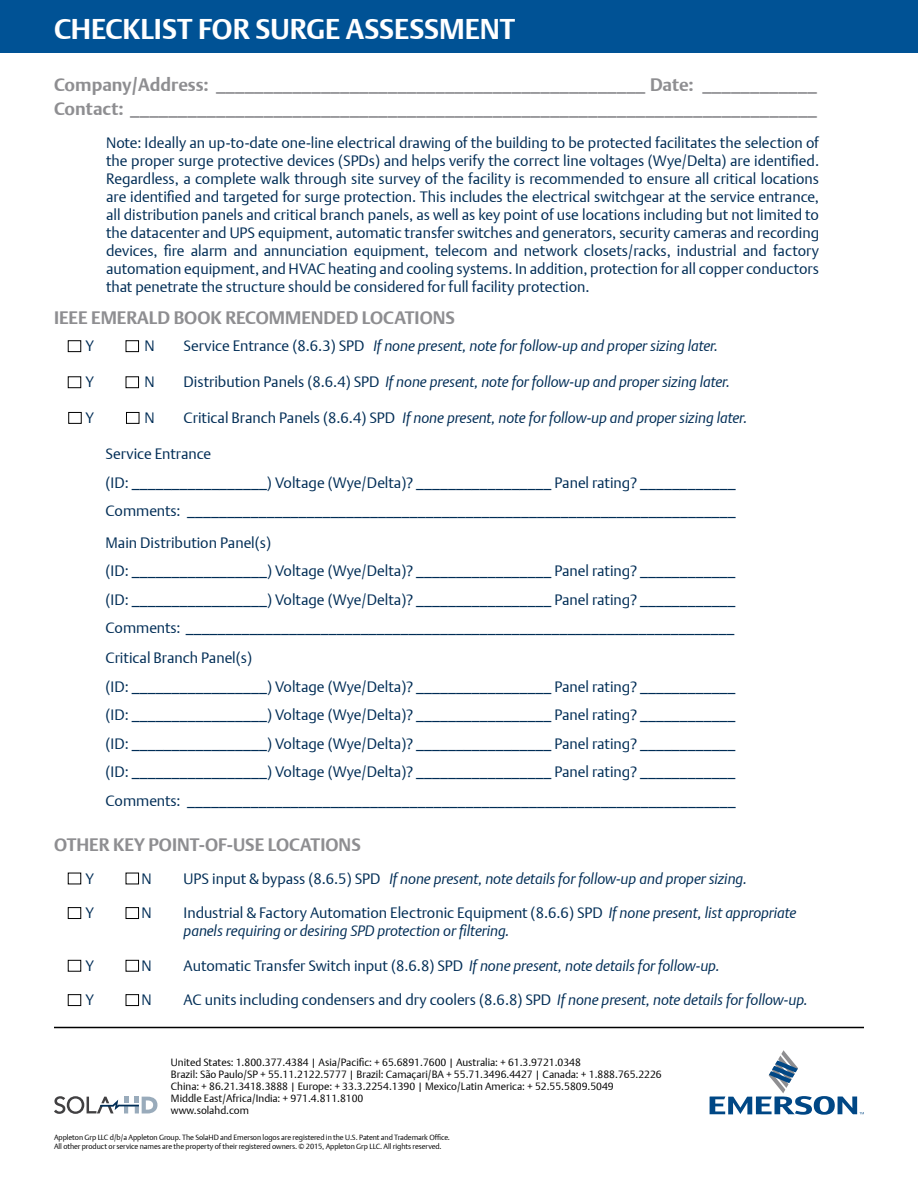
<style>
.page{position:relative;width:918px;height:1188px;background:#fff}
.page>*{position:absolute;margin:0;border:0;box-sizing:border-box;transform-origin:0 0}
.t1{font:700 28.5px "DTL Argo T";color:#fff}
.t2{font:700 18px/24px "DTL Argo T";color:#8e8e91}
.t3{font:15px/28.5px "DTL Argo T Light";color:#002d56}
.t4{font:italic 15px/18px "DTL Argo T Light";letter-spacing:-.005em;color:#002d56}
.t5{font:10.5px/12px "DTL Argo T Light";color:#000}
.t6{font:7.5px/9px "DTL Argo T Light";letter-spacing:-.01em;color:#000}
.s1{font-style:normal}
.s2{font-style:italic}
</style>
<div class="page">
<svg style="left:710px;top:1050px;width:154px;height:65px"></svg>
<hr style="left:54px;top:1027px;width:810px;height:1px;background:#000">
<svg style="left:54px;top:1096px;width:103px;height:18px"></svg>
<div style="left:0;top:0;width:918px;height:53px;background:#005295"></div>
<div style="left:68px;top:341px;width:13px;height:11px;border:1px solid #000"></div>
<div style="left:126px;top:341px;width:13px;height:11px;border:1px solid #000"></div>
<div style="left:68px;top:377px;width:13px;height:11px;border:1px solid #000"></div>
<div style="left:126px;top:377px;width:13px;height:11px;border:1px solid #000"></div>
<div style="left:69px;top:412px;width:12px;height:12px;border:1px solid #000"></div>
<div style="left:126px;top:412px;width:13px;height:12px;border:1px solid #000"></div>
<div style="left:126px;top:873px;width:13px;height:11px;border:1px solid #000"></div>
<div style="left:68px;top:907px;width:13px;height:12px;border:1px solid #000"></div>
<div style="left:126px;top:907px;width:13px;height:12px;border:1px solid #000"></div>
<div style="left:68px;top:960px;width:13px;height:11px;border:1px solid #000"></div>
<div style="left:126px;top:960px;width:13px;height:11px;border:1px solid #000"></div>
<div style="left:68px;top:994px;width:13px;height:12px;border:1px solid #000"></div>
<div style="left:126px;top:994px;width:13px;height:12px;border:1px solid #000"></div>
<h1 class="t1" style="left:54px;top:12px;width:463px">CHECKLIST FOR SURGE ASSESSMENT</h1>
<p class="t2" style="left:54px;top:72px;width:765px">COMPANY/ADDRESS: _____________________________________________ DATE: ____________<br>CONTACT: ________________________________________________________________________</p>
<p class="t3" style="left:106px;top:134px;width:715px;line-height:18px;text-align:justify">Note: Ideally an up-to-date one-line electrical drawing of the building to be protected facilitates the selection of the proper surge protective devices (SPDs) and helps verify the correct line voltages (Wye/Delta) are identified.<br>Regardless, a complete walk through site survey of the facility is recommended to ensure all critical locations are identified and targeted for surge protection. This includes the electrical switchgear at the service entrance, all distribution panels and critical branch panels, as well as key point of use locations including but not limited to the datacenter and UPS equipment, automatic transfer switches and generators, security cameras and recording devices, fire alarm and annunciation equipment, telecom and network closets/racks, industrial and factory automation equipment, and HVAC heating and cooling systems. In addition, protection for all copper conductors that penetrate the structure should be considered for full facility protection.</p>
<p class="t2" style="left:54px;top:305px;width:282px">IEEE EMERALD BOOK RECOMMENDED</p>
<p class="t2" style="left:362px;top:305px;width:95px">LOCATIONS</p>
<p class="t3" style="left:85px;top:332px;width:10px">Y</p>
<p class="t3" style="left:145px;top:332px;width:12px">N</p>
<p class="t4" style="left:184px;top:337px;width:536px"><span class="s1">Service Entrance (8.6.3) SPD</span> If none present, note for follow-up and proper sizing later.</p>
<p class="t3" style="left:85px;top:368px;width:10px">Y</p>
<p class="t3" style="left:145px;top:368px;width:12px">N</p>
<p class="t4" style="left:184px;top:373px;width:548px"><span class="s1">Distribution Panels (8.6.4) SPD</span> If none present, note for follow-up and proper sizing later.</p>
<p class="t3" style="left:85px;top:404px;width:10px">Y</p>
<p class="t3" style="left:145px;top:404px;width:12px">N</p>
<p class="t4" style="left:184px;top:409px;width:565px"><span class="s1">Critical Branch Panels (8.6.4) SPD</span> If none present, note for follow-up and proper sizing later.</p>
<p class="t3" style="left:106px;top:440px;width:632px">Service Entrance<br>(ID: _________________) Voltage (Wye/Delta)? _________________ Panel rating? ____________<br>Comments: _____________________________________________________________________</p>
<p class="t3" style="left:106px;top:528px;width:631px">Main Distribution Panel(s)<br>(ID: _________________) Voltage (Wye/Delta)? _________________ Panel rating? ____________ (ID: _________________) Voltage (Wye/Delta)? _________________ Panel rating? ____________ Comments: _____________________________________________________________________</p>
<p class="t3" style="left:106px;top:644px;width:632px">Critical Branch Panel(s)<br>(ID: _________________) Voltage (Wye/Delta)? _________________ Panel rating? ____________ (ID: _________________) Voltage (Wye/Delta)? _________________ Panel rating? ____________ (ID: _________________) Voltage (Wye/Delta)? _________________ Panel rating? ____________ (ID: _________________) Voltage (Wye/Delta)? _________________ Panel rating? ____________ Comments: _____________________________________________________________________</p>
<p class="t2" style="left:54px;top:832px;width:308px">OTHER KEY POINT-OF-USE LOCATIONS</p>
<p class="t3" style="left:85px;top:864px;width:10px">Y</p>
<p class="t3" style="left:142px;top:864px;width:12px">N</p>
<p class="t4" style="left:184px;top:869px;width:565px"><span class="s1">UPS input &amp; bypass (8.6.5) SPD</span> If none present, note details for follow-up and proper sizing.</p>
<p class="t3" style="left:85px;top:899px;width:10px">Y</p>
<p class="t3" style="left:142px;top:899px;width:12px">N</p>
<p class="t4" style="left:184px;top:904px;width:614px"><span class="s1">Industrial &amp; Factory Automation Electronic Equipment (8.6.6) SPD</span> If none present, list appropriate panels requiring or desiring SPD protection or filtering.</p>
<p class="t3" style="left:85px;top:951px;width:10px">Y</p>
<p class="t3" style="left:142px;top:951px;width:12px">N</p>
<p class="t3" style="left:184px;top:951px;width:538px">Automatic Transfer Switch input (8.6.8) SPD <span class="s2">If none present, note details for follow-up.</span></p>
<p class="t3" style="left:85px;top:986px;width:10px">Y</p>
<p class="t3" style="left:142px;top:986px;width:12px">N</p>
<p class="t3" style="left:184px;top:986px;width:626px">AC units including condensers and dry coolers (8.6.8) SPD <span class="s2">If none present, note details for follow-up.</span></p>
<p class="t5" style="left:171px;top:1057px;width:492px">United States: 1.800.377.4384 | Asia/Pacific: + 65.6891.7600 | Australia: + 61.3.9721.0348<br>Brazil: São Paulo/SP + 55.11.2122.5777 | Brazil: Camaçari/BA + 55.71.3496.4427 | Canada: + 1.888.765.2226<br>China: + 86.21.3418.3888 | Europe: + 33.3.2254.1390 | Mexico/Latin America: + 52.55.5809.5049<br>Middle East/Africa/India: + 971.4.811.8100<br>www.solahd.com</p>
<p class="t6" style="left:54px;top:1133px;width:398px">Appleton Grp LLC d/b/a Appleton Group. The SolaHD and Emerson logos are registered in the U.S. Patent and Trademark Office.<br>All other product or service names are the property of their registered owners. © 2015, Appleton Grp LLC. All rights reserved.</p>
</div>
